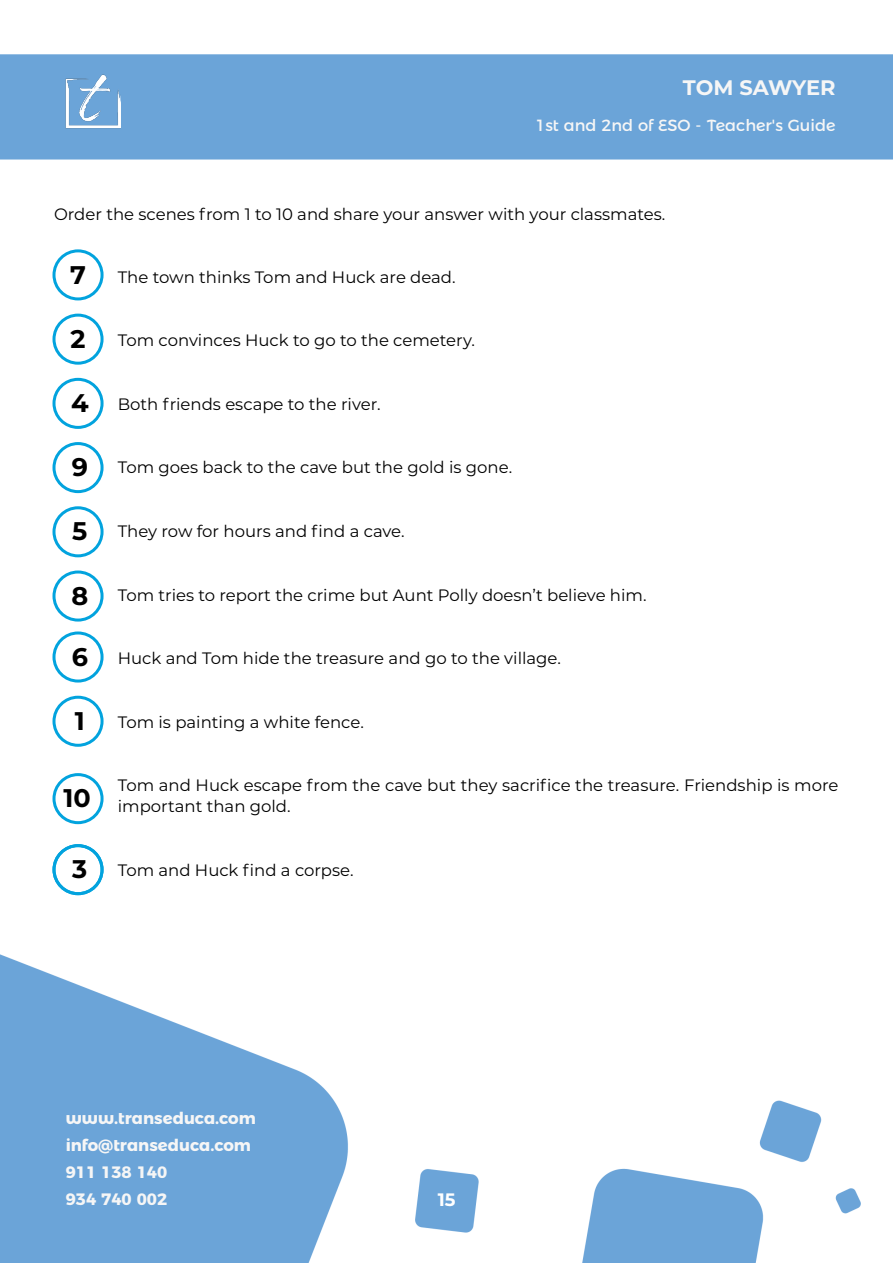
<style>
.page{position:relative;width:893px;height:1263px;background:#fff}
.page>*{position:absolute;margin:0;border:0;box-sizing:border-box;transform-origin:0 0}
.t1{font:700 25.5px "Montserrat";color:#000}
.t2{font:700 21px "Montserrat";letter-spacing:-.005em;color:#f6f6f6}
.t3{font:700 18px "Montserrat";color:#fff}
.t4{font:16.5px/21px "Montserrat";color:#000}
.t5{font:700 16.5px/27px "Montserrat Alternates";color:#f6f6f6}
.t6{font:16.2px "Montserrat Alternates";color:#f6f6f6}
</style>
<div class="page">
<img style="left:0;top:54px;width:893px;height:1209px">
<img style="left:66px;top:74px;width:55px;height:66px">
<div style="left:52px;top:249px;width:52px;height:51px;border:3px solid #02a3de;border-radius:50%"></div>
<div style="left:52px;top:378px;width:52px;height:51px;border:3px solid #02a3de;border-radius:50%"></div>
<div style="left:52px;top:506px;width:52px;height:51px;border:3px solid #02a3de;border-radius:50%"></div>
<div style="left:52px;top:631px;width:52px;height:51px;border:3px solid #02a3de;border-radius:50%"></div>
<div style="left:52px;top:773px;width:52px;height:51px;border:3px solid #02a3de;border-radius:50%"></div>
<div style="left:52px;top:314px;width:52px;height:51px;border:3px solid #02a3de;border-radius:50%"></div>
<div style="left:52px;top:442px;width:52px;height:51px;border:3px solid #02a3de;border-radius:50%"></div>
<div style="left:52px;top:570px;width:52px;height:51px;border:3px solid #02a3de;border-radius:50%"></div>
<div style="left:52px;top:696px;width:52px;height:51px;border:3px solid #02a3de;border-radius:50%"></div>
<div style="left:52px;top:844px;width:52px;height:51px;border:3px solid #02a3de;border-radius:50%"></div>
<p class="t2" style="left:683px;top:72px;width:154px">TOM SAWYER</p>
<p class="t6" style="left:535px;top:112px;width:302px">1st and 2nd of ESO - Teacher's Guide</p>
<p class="t4" style="left:54px;top:203px;width:613px">Order the scenes from 1 to 10 and share your answer with your classmates.</p>
<h1 class="t1" style="left:70px;top:256px;width:17px">7</h1>
<p class="t4" style="left:118px;top:266px;width:339px">The town thinks Tom and Huck are dead.</p>
<h1 class="t1" style="left:71px;top:320px;width:17px">2</h1>
<p class="t4" style="left:118px;top:329px;width:359px">Tom convinces Huck to go to the cemetery.</p>
<h1 class="t1" style="left:71px;top:384px;width:19px">4</h1>
<p class="t4" style="left:118px;top:393px;width:264px">Both friends escape to the river.</p>
<h1 class="t1" style="left:72px;top:449px;width:18px">9</h1>
<p class="t4" style="left:118px;top:456px;width:396px">Tom goes back to the cave but the gold is gone.</p>
<h1 class="t1" style="left:72px;top:513px;width:17px">5</h1>
<p class="t4" style="left:118px;top:520px;width:288px">They row for hours and find a cave.</p>
<h1 class="t1" style="left:71px;top:577px;width:18px">8</h1>
<p class="t4" style="left:118px;top:583px;width:530px">Tom tries to report the crime but Aunt Polly doesn’t believe him.</p>
<h1 class="t1" style="left:72px;top:638px;width:18px">6</h1>
<p class="t4" style="left:118px;top:647px;width:445px">Huck and Tom hide the treasure and go to the village.</p>
<h1 class="t1" style="left:75px;top:702px;width:11px">1</h1>
<p class="t4" style="left:118px;top:711px;width:248px">Tom is painting a white fence.</p>
<h1 class="t1" style="left:64px;top:780px;width:29px">10</h1>
<p class="t4" style="left:118px;top:774px;width:722px">Tom and Huck escape from the cave but they sacrifice the treasure. Friendship is more important than gold.</p>
<h1 class="t1" style="left:72px;top:851px;width:17px">3</h1>
<p class="t4" style="left:118px;top:859px;width:237px">Tom and Huck find a corpse.</p>
<p class="t5" style="left:66px;top:1103px;width:192px">www.transeduca.com info@transeduca.com<br>911 138 140<br>934 740 002</p>
<p class="t3" style="left:438px;top:1186px;width:19px">15</p>
</div>
